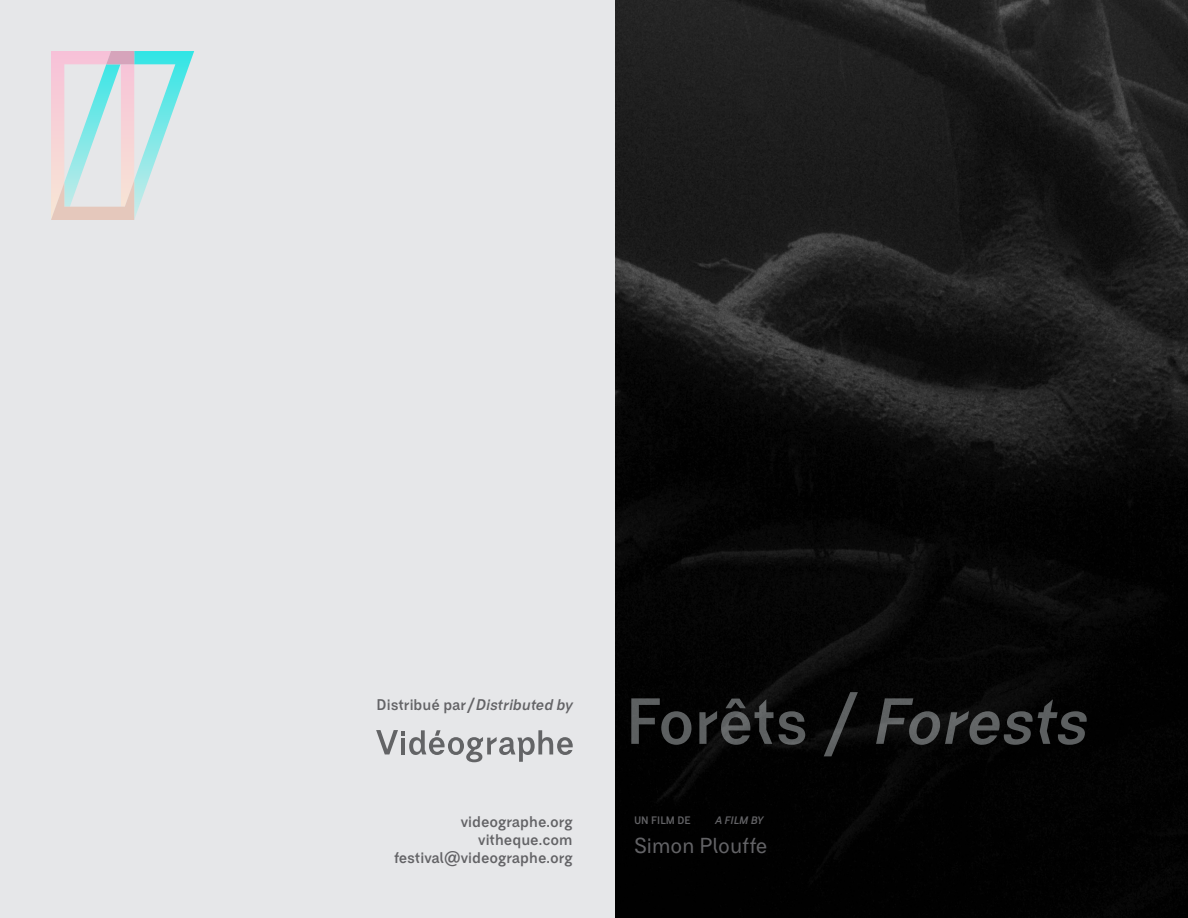
<style>
.page{position:relative;width:1188px;height:918px;background:#e6e7e9}
.page>*{position:absolute;margin:0;border:0;box-sizing:border-box;transform-origin:0 0}
.t1{font:700 63px "Videographe LM";letter-spacing:-.015em;color:#5b5e5f}
.nom_realisateur{font:21px "Videographe RB";color:#636366}
.t2{font:700 15px "Videographe LM";color:#636366}
.t3{font:700 10.5px "Videographe LM";color:#636366}
.t4{font:italic 700 10.5px "Videographe LM";color:#636366}
.s1{font-style:italic}
</style>
<div class="page">
<svg style="left:51px;top:51px;width:143px;height:169px"></svg>
<img style="left:615px;top:0;width:573px;height:918px">
<svg style="left:376px;top:730px;width:197px;height:32px"></svg>
<p class="t2" style="left:377px;top:695px;width:198px">Distribué par/<span class="s1">Distributed by</span></p>
<p class="t2" style="left:461px;top:812px;width:113px">videographe.org</p>
<p class="t2" style="left:478px;top:830px;width:96px">vitheque.com</p>
<p class="t2" style="left:394px;top:848px;width:180px">festival@videographe.org</p>
<h1 class="t1" style="left:626px;top:681px;width:464px">Forêts / <span class="s1">Forests</span></h1>
<p class="t3" style="left:634px;top:814px;width:58px">UN FILM DE</p>
<p class="t4" style="left:715px;top:814px;width:50px">A FILM BY</p>
<p class="nom_realisateur" style="left:634px;top:832px;width:135px">Simon Plouffe</p>
</div>
